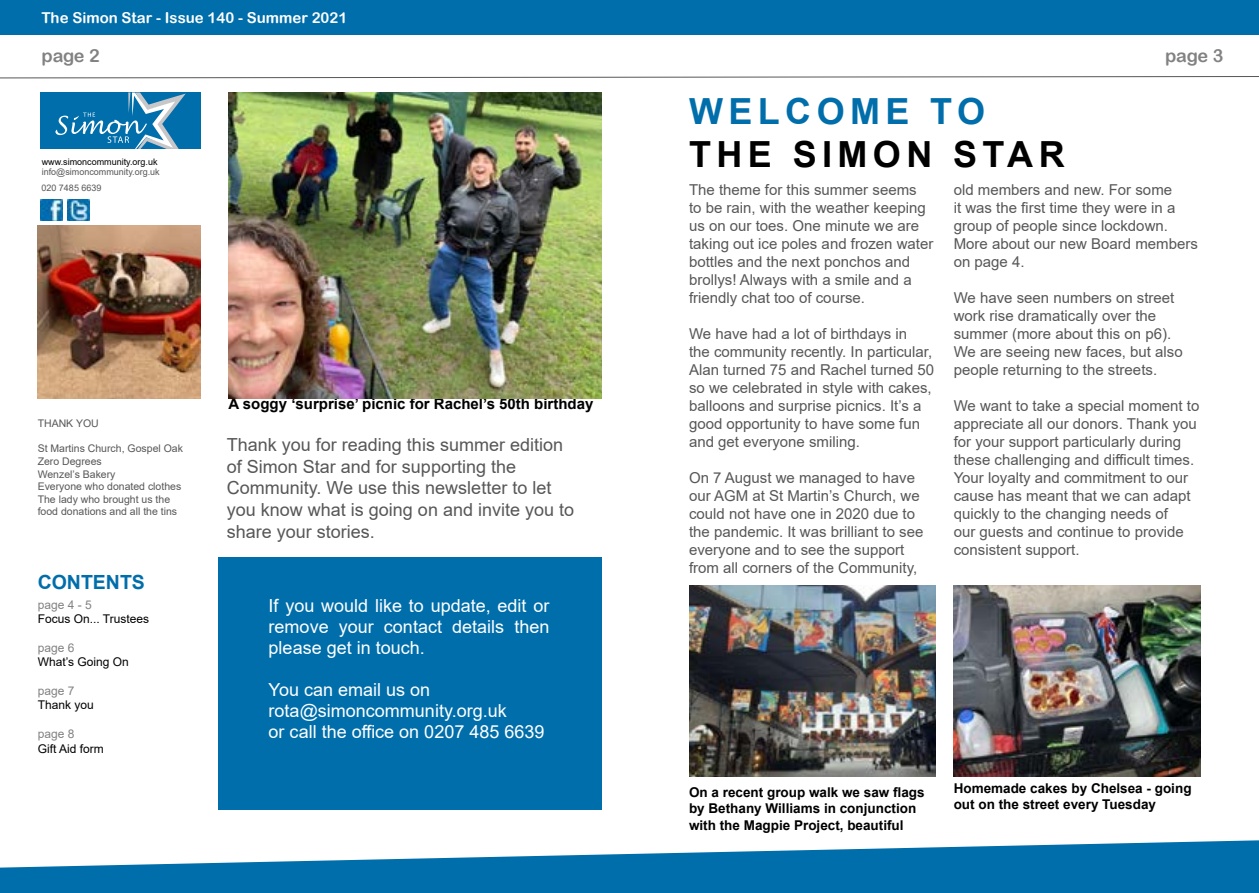
<style>
.page{position:relative;width:1259px;height:893px;background:#fff}
.page>*{position:absolute;margin:0;border:0;box-sizing:border-box;transform-origin:0 0}
.t1{font:700 36px "Arial";letter-spacing:.15em;color:#000}
.t2{font:700 36px "Arial";letter-spacing:.15em;color:#006eab}
.t3{font:700 19.5px "Arial";color:#006eab}
.t4{font:18px/21.6px "Arial";color:#575757}
.t5{font:18px/21px "Arial";color:#fff;text-align:justify}
.t6{font:18px "Arial Rounded MT Bold";letter-spacing:-.015em;color:#828282}
.t7{font:15px/18px "Arial";color:#575757}
.t8{font:700 15px "Arial";color:#000}
.t9{font:15px "Arial Rounded MT Bold";color:#fff}
.t10{font:700 13.5px/16.2px "Arial";color:#000}
.t11{font:12px "Arial";color:#000}
.t12{font:12px "Arial";color:#828282}
.t13{font:10.5px/12.6px "Arial";color:#575757}
.t14{font:9px/15.6px "Arial";color:#575757}
.t15{font:9px "Arial";color:#000}
</style>
<div class="page">
<svg style="left:0;top:840px;width:1259px;height:53px;fill:#006eab"></svg>
<div style="left:0;top:0;width:1259px;height:34px;background:#006eab"></div>
<div style="left:41px;top:92px;width:160px;height:57px;background:#006eab"></div>
<svg style="left:55px;top:92px;width:131px;height:57px"></svg>
<img style="left:67px;top:199px;width:22px;height:21px">
<img style="left:40px;top:199px;width:22px;height:21px">
<svg style="left:0;top:76px;width:1259px;height:2px"></svg>
<div style="left:218px;top:557px;width:383px;height:252px;background:#006eab"></div>
<img style="left:38px;top:226px;width:163px;height:173px">
<img style="left:689px;top:585px;width:246px;height:192px">
<img style="left:228px;top:92px;width:373px;height:307px">
<img style="left:953px;top:585px;width:247px;height:192px">
<p class="t9" style="left:41px;top:8px;width:307px">The Simon Star - Issue 140 - Summer 2021</p>
<p class="t6" style="left:41px;top:45px;width:60px">page 2</p>
<p class="t6" style="left:1165px;top:45px;width:60px">page 3</p>
<p class="t15" style="left:42px;top:156px;width:117px">www.simoncommunity.org.uk</p>
<p class="t14" style="left:41px;top:164px;width:120px">info@simoncommunity.org.uk<br>020 7485 6639</p>
<p class="t13" style="left:38px;top:417px;width:63px">THANK YOU</p>
<p class="t13" style="left:38px;top:442px;width:147px">St Martins Church, Gospel Oak<br>Zero Degrees<br>Wenzel’s Bakery<br>Everyone who donated clothes<br>The lady who brought us the food donations and all the tins</p>
<h2 class="t3" style="left:38px;top:568px;width:109px">CONTENTS</h2>
<p class="t12" style="left:38px;top:596px;width:56px">page 4 - 5</p>
<p class="t11" style="left:38px;top:610px;width:113px">Focus On... Trustees</p>
<p class="t12" style="left:38px;top:639px;width:38px">page 6</p>
<p class="t11" style="left:38px;top:654px;width:93px">What’s Going On</p>
<p class="t12" style="left:38px;top:682px;width:38px">page 7</p>
<p class="t11" style="left:38px;top:697px;width:58px">Thank you</p>
<p class="t12" style="left:38px;top:726px;width:38px">page 8</p>
<p class="t11" style="left:38px;top:740px;width:68px">Gift Aid form</p>
<p class="t8" style="left:228px;top:394px;width:366px">A soggy ‘surprise’ picnic for Rachel’s 50th birthday</p>
<p class="t4" style="left:227px;top:434px;width:349px">Thank you for reading this summer edition of Simon Star and for supporting the Community. We use this newsletter to let you know what is going on and invite you to share your stories.</p>
<p class="t5" style="left:269px;top:595px;width:282px">If you would like to update, edit or remove your contact details then please get in touch.</p>
<p class="t5" style="left:269px;top:679px;width:277px;text-align:left">You can email us on rota@simoncommunity.org.uk<br>or call the office on 0207 485 6639</p>
<h1 class="t2" style="left:689px;top:86px;width:297px">WELCOME TO</h1>
<h1 class="t1" style="left:689px;top:129px;width:377px">THE SIMON STAR</h1>
<p class="t7" style="left:689px;top:181px;width:246px">The theme for this summer seems<br>to be rain, with the weather keeping us on our toes. One minute we are taking out ice poles and frozen water bottles and the next ponchos and brollys! Always with a smile and a friendly chat too of course.</p>
<p class="t7" style="left:689px;top:325px;width:247px">We have had a lot of birthdays in<br>the community recently. In particular, Alan turned 75 and Rachel turned 50 so we celebrated in style with cakes, balloons and surprise picnics. It’s a good opportunity to have some fun and get everyone smiling.</p>
<p class="t7" style="left:689px;top:469px;width:236px">On 7 August we managed to have our AGM at St Martin’s Church, we could not have one in 2020 due to the pandemic. It was brilliant to see everyone and to see the support from all corners of the Community,</p>
<p class="t7" style="left:953px;top:181px;width:246px">old members and new. For some<br>it was the first time they were in a group of people since lockdown.<br>More about our new Board members on page 4.</p>
<p class="t7" style="left:953px;top:289px;width:231px">We have seen numbers on street work rise dramatically over the summer (more about this on p6).<br>We are seeing new faces, but also people returning to the streets.</p>
<p class="t7" style="left:953px;top:397px;width:247px">We want to take a special moment to appreciate all our donors. Thank you for your support particularly during these challenging and difficult times.<br>Your loyalty and commitment to our cause has meant that we can adapt quickly to the changing needs of<br>our guests and continue to provide consistent support.</p>
<p class="t10" style="left:689px;top:784px;width:237px">On a recent group walk we saw flags by Bethany Williams in conjunction with the Magpie Project, beautiful</p>
<p class="t10" style="left:953px;top:780px;width:239px">Homemade cakes by Chelsea - going out on the street every Tuesday</p>
</div>
